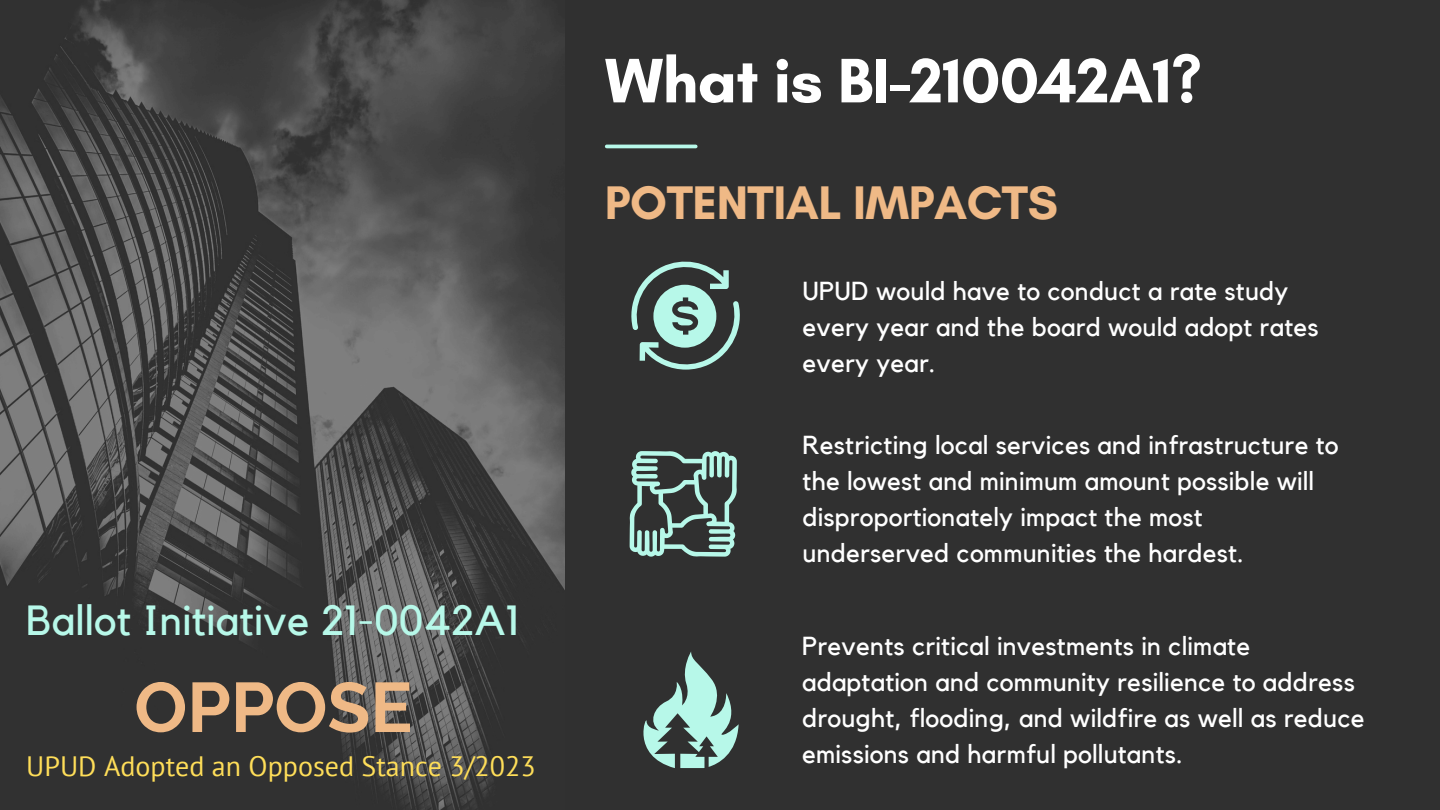
<style>
.page{position:relative;width:1440px;height:810px;background:#303030}
.page>*{position:absolute;margin:0;border:0;box-sizing:border-box;transform-origin:0 0}
.t1{font:700 70px "Raleway";color:#efb986}
.t2{font:700 64px "Glacial Indifference";letter-spacing:-.01em;color:#fff}
.t3{font:700 48px "Glacial Indifference";letter-spacing:-.01em;color:#efb986}
.t4{font:42px "Kollektif";letter-spacing:.01em;color:#b7f8e9}
.t5{font:28px "PT Sans";color:#ffde59}
.t6{font:26px/36px "Kollektif";letter-spacing:.01em;color:#fff}
</style>
<div class="page">
<img style="left:0;top:0;width:565px;height:810px">
<hr style="left:607px;top:145px;width:89px;height:3px;background:#b7f8e9">
<svg style="left:631px;top:261px;width:109px;height:109px"></svg>
<svg style="left:630px;top:451px;width:107px;height:106px"></svg>
<svg style="left:643px;top:652px;width:96px;height:116px"></svg>
<h4 class="t4" style="left:26px;top:601px;width:494px">Ballot Initiative 21-0042A1</h4>
<h5 class="t1" style="left:134px;top:666px;width:280px">OPPOSE</h5>
<p class="t5" style="left:26px;top:747px;width:511px">UPUD Adopted an Opposed Stance 3/2023</p>
<h1 class="t2" style="left:605px;top:42px;width:599px">What is BI-210042A1?</h1>
<h2 class="t3" style="left:605px;top:174px;width:455px">POTENTIAL IMPACTS</h2>
<h3 class="t6" style="left:803px;top:273px;width:518px">UPUD would have to conduct a rate study every year and the board would adopt rates every year.</h3>
<p class="t6" style="left:803px;top:428px;width:538px">Restricting local services and infrastructure to the lowest and minimum amount possible will disproportionately impact the most underserved communities the hardest.</p>
<p class="t6" style="left:802px;top:629px;width:564px">Prevents critical investments in climate adaptation and community resilience to address drought, flooding, and wildfire as well as reduce emissions and harmful pollutants.</p>
</div>
